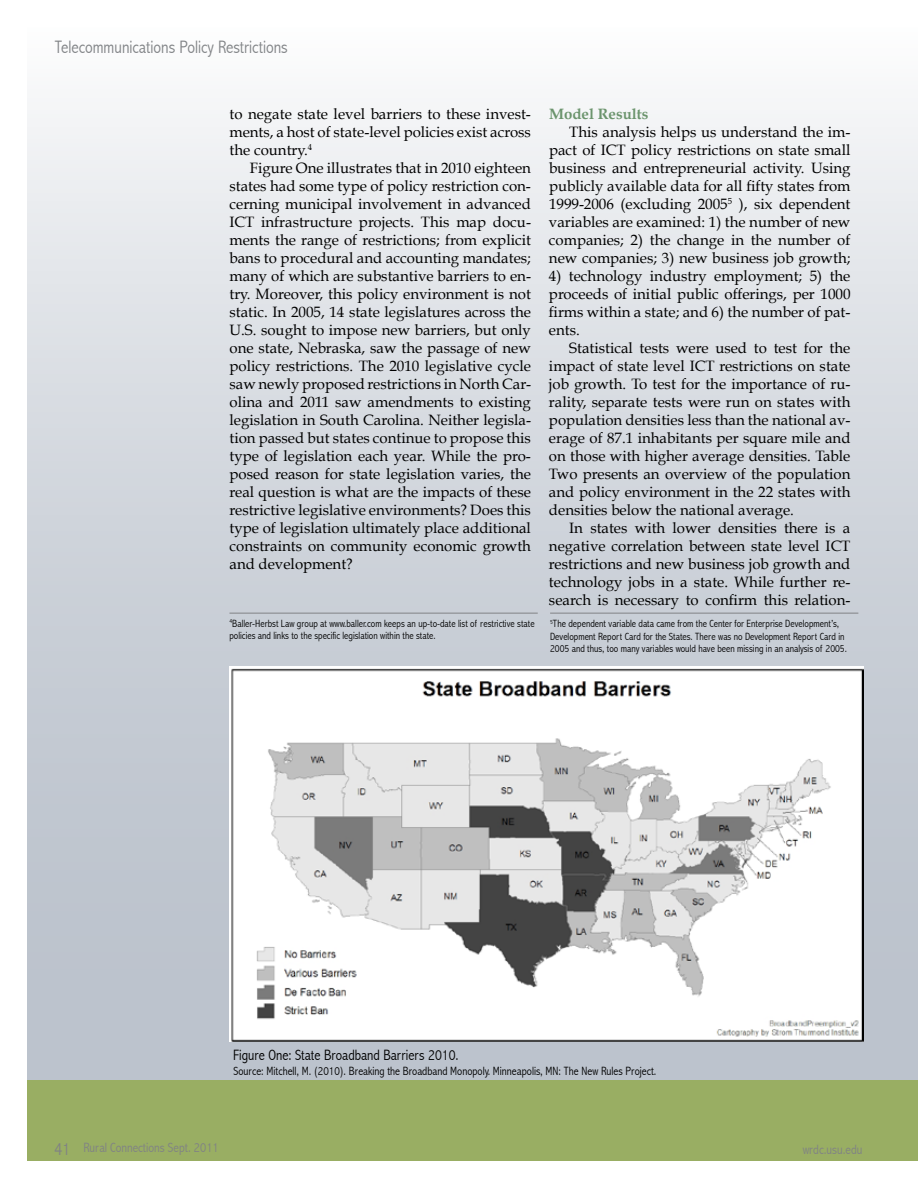
<style>
.page{position:relative;width:918px;height:1188px;background:#fff}
.page>*{position:absolute;margin:0;border:0;box-sizing:border-box;transform-origin:0 0}
.t1{font:300 condensed 18px "Abadi";color:#808285}
.t2{font:15px/18px "Book Antiqua";color:#000;text-align:justify}
.t3{font:300 condensed 15px "Abadi";color:#000}
.t4{font:700 15px "Book Antiqua";color:#6b946d}
.t5{font:300 condensed 13.5px "Abadi";color:#808285}
.t6{font:300 condensed 12px "Abadi";color:#000}
.t7{font:300 condensed 10.5px/12.6px "Abadi";color:#000}
.s1{font-size:18px}
</style>
<div class="page">
<div style="left:27px;top:1079px;width:891px;height:82px;background:#99ae63"></div>
<div style="left:27px;top:27px;width:891px;height:1053px;background:linear-gradient(to bottom,#f4f5f7,#b0b8c3)"></div>
<img style="left:230px;top:666px;width:633px;height:376px">
<hr style="left:230px;top:613px;width:308px;height:1px;background:#808285">
<hr style="left:550px;top:613px;width:308px;height:1px;background:#808285">
<p class="t1" style="left:55px;top:37px;width:234px">Telecommunications Policy Restrictions</p>
<p class="t2" style="left:230px;top:105px;width:303px">to negate state level barriers to these invest&shy;ments, a host of state-level policies exist across the country.<sup>4</sup></p>
<p class="t2" style="left:230px;top:159px;width:303px;text-indent:20px">Figure One illustrates that in 2010 eighteen states had some type of policy restriction con&shy;cerning municipal involvement in advanced ICT infrastructure projects. This map docu&shy;ments the range of restrictions; from explicit bans to procedural and accounting mandates; many of which are substantive barriers to en&shy;try. Moreover, this policy environment is not static. In 2005, 14 state legislatures across the U.S. sought to impose new barriers, but only one state, Nebraska, saw the passage of new policy restrictions. The 2010 legislative cycle saw newly proposed restrictions in North Car&shy;olina and 2011 saw amendments to existing legislation in South Carolina. Neither legisla&shy;tion passed but states continue to propose this type of legislation each year. While the pro&shy;posed reason for state legislation varies, the real question is what are the impacts of these restrictive legislative environments? Does this type of legislation ultimately place additional constraints on community economic growth and development?</p>
<p class="t7" style="left:230px;top:617px;width:307px"><sup>4</sup>Baller-Herbst Law group at www.baller.com keeps an up-to-date list of restrictive state policies and links to the specific legislation within the state.</p>
<p class="t4" style="left:549px;top:105px;width:101px">Model Results</p>
<p class="t2" style="left:549px;top:123px;width:303px;text-indent:20px">This analysis helps us understand the im&shy;pact of ICT policy restrictions on state small business and entrepreneurial activity. Using publicly available data for all fifty states from 1999-2006 (excluding 2005<sup>5</sup> ), six dependent variables are examined: 1) the number of new companies; 2) the change in the number of new companies; 3) new business job growth;</p>
<p class="t2" style="left:549px;top:267px;width:303px">4) technology industry employment; 5) the proceeds of initial public offerings, per 1000 firms within a state; and 6) the number of pat&shy;ents.</p>
<p class="t2" style="left:549px;top:339px;width:303px;text-indent:20px">Statistical tests were used to test for the impact of state level ICT restrictions on state job growth. To test for the importance of ru&shy;rality, separate tests were run on states with population densities less than the national av&shy;erage of 87.1 inhabitants per square mile and on those with higher average densities. Table Two presents an overview of the population and policy environment in the 22 states with densities below the national average.</p>
<p class="t2" style="left:549px;top:519px;width:303px;text-indent:20px">In states with lower densities there is a negative correlation between state level ICT restrictions and new business job growth and technology jobs in a state. While further re&shy;search is necessary to confirm this relation-</p>
<p class="t7" style="left:550px;top:617px;width:298px"><sup>5</sup>The dependent variable data came from the Center for Enterprise Development’s,<br>Development Report Card for the States. There was no Development Report Card in<br>2005 and thus, too many variables would have been missing in an analysis of 2005.</p>
<p class="t3" style="left:233px;top:1047px;width:227px">Figure One: State Broadband Barriers 2010.</p>
<p class="t6" style="left:233px;top:1064px;width:424px">Source: Mitchell, M. (2010). Breaking the Broadband Monopoly. Minneapolis, MN: The New Rules Project.</p>
<p class="t5" style="left:54px;top:1140px;width:166px"><span class="s1">41</span> Rural Connections Sept. 2011</p>
<p class="t5" style="left:803px;top:1141px;width:61px">wrdc.usu.edu</p>
</div>
